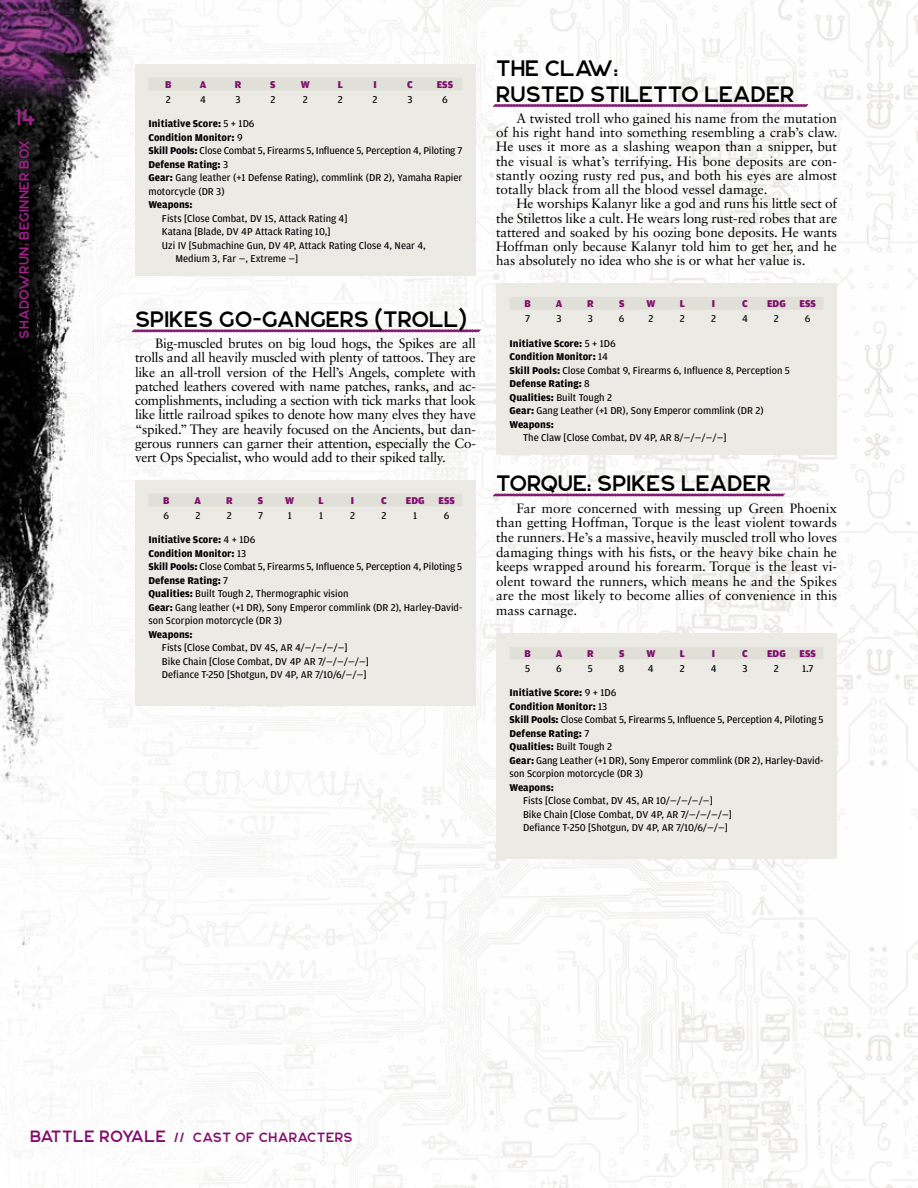
<style>
.page{position:relative;width:918px;height:1188px;background:#fff}
.page>*{position:absolute;margin:0;border:0;box-sizing:border-box;transform-origin:0 0}
.t1{font:22.5px/25.5px "Njord";color:#000}
.t2{font:22.5px "Njord";color:#a12089}
.t3{font:13.5px/14.2px "Sabon LT Std";letter-spacing:-.005em;color:#000;text-align:justify}
.t4{font:13.5px "Njord";letter-spacing:.03em;color:#800d6d}
.t5{font:13.5px "Njord";letter-spacing:.02em;color:#a12089}
.t6{font:10.5px/13.5px "Amplitude";color:#000}
.t7{font:900 10.5px "Amplitude";color:#800d6d}
.t8{font:700 10.5px "Amplitude";color:#000}
.s1{font-weight:700}
.s2{font-size:16.5px}
</style>
<div class="page">
<img style="left:0;top:0;width:899px;height:1161px">
<div style="left:15px;top:136px;width:23px;height:211px;background:#000;opacity:.5"></div>
<h1 class="t2" style="left:15px;top:103px;width:22px">14</h1>
<p class="t5" style="left:16px;top:339px;width:200px;rotate:-90deg">SHADOWRUN: BEGINNER BOX</p>
<p class="t7" style="left:165px;top:79px;width:8px">B</p>
<p class="t7" style="left:200px;top:79px;width:8px">A</p>
<p class="t7" style="left:235px;top:79px;width:8px">R</p>
<p class="t7" style="left:270px;top:79px;width:7px">S</p>
<p class="t7" style="left:301px;top:79px;width:11px">W</p>
<p class="t7" style="left:338px;top:79px;width:7px">L</p>
<p class="t7" style="left:374px;top:79px;width:5px">I</p>
<p class="t7" style="left:407px;top:79px;width:7px">C</p>
<p class="t7" style="left:437px;top:79px;width:18px">ESS</p>
<p class="t6" style="left:166px;top:92px;width:6px">2</p>
<p class="t6" style="left:200px;top:92px;width:7px">4</p>
<p class="t6" style="left:235px;top:92px;width:7px">3</p>
<p class="t6" style="left:270px;top:92px;width:6px">2</p>
<p class="t6" style="left:303px;top:92px;width:6px">2</p>
<p class="t6" style="left:338px;top:92px;width:6px">2</p>
<p class="t6" style="left:373px;top:92px;width:6px">2</p>
<p class="t6" style="left:407px;top:92px;width:7px">3</p>
<p class="t6" style="left:442px;top:92px;width:7px">6</p>
<p class="t6" style="left:148px;top:117px;width:315px"><span class="s1">Initiative Score:</span> 5 + 1D6<br><span class="s1">Condition Monitor:</span> 9<br><span class="s1">Skill Pools:</span> Close Combat 5, Firearms 5, Influence 5, Perception 4, Piloting 7<br><span class="s1">Defense Rating:</span> 3<br><span class="s1">Gear:</span> Gang leather (+1 Defense Rating), commlink (DR 2), Yamaha Rapier motorcycle (DR 3)</p>
<p class="t8" style="left:148px;top:199px;width:46px">Weapons:</p>
<p class="t6" style="left:162px;top:212px;width:187px">Fists [Close Combat, DV 1S, Attack Rating 4]</p>
<p class="t6" style="left:162px;top:225px;width:170px">Katana [Blade, DV 4P Attack Rating 10,]</p>
<p class="t6" style="left:162px;top:239px;width:265px">Uzi IV [Submachine Gun, DV 4P, Attack Rating Close 4, Near 4,</p>
<p class="t6" style="left:175px;top:252px;width:124px">Medium 3, Far —, Extreme —]</p>
<h1 class="t1" style="left:135px;top:306px;width:334px">SPIKES GO-GANGERS (TROLL)</h1>
<p class="t3" style="left:135px;top:336px;width:342px;text-indent:20px">Big-muscled brutes on big loud hogs, the Spikes are all trolls and all heavily muscled with plenty of tattoos. They are like an all-troll version of the Hell’s Angels, complete with patched leathers covered with name patches, ranks, and ac&shy;complishments, including a section with tick marks that look like little railroad spikes to denote how many elves they have “spiked.” They are heavily focused on the Ancients, but dan&shy;gerous runners can garner their attention, especially the Co&shy;vert Ops Specialist, who would add to their spiked tally.</p>
<p class="t7" style="left:163px;top:495px;width:8px">B</p>
<p class="t7" style="left:195px;top:495px;width:8px">A</p>
<p class="t7" style="left:226px;top:495px;width:8px">R</p>
<p class="t7" style="left:258px;top:495px;width:7px">S</p>
<p class="t7" style="left:285px;top:495px;width:11px">W</p>
<p class="t7" style="left:319px;top:495px;width:7px">L</p>
<p class="t7" style="left:351px;top:495px;width:5px">I</p>
<p class="t7" style="left:381px;top:495px;width:7px">C</p>
<p class="t7" style="left:406px;top:495px;width:20px">EDG</p>
<p class="t7" style="left:438px;top:495px;width:18px">ESS</p>
<p class="t6" style="left:164px;top:508px;width:7px">6</p>
<p class="t6" style="left:195px;top:508px;width:6px">2</p>
<p class="t6" style="left:227px;top:508px;width:6px">2</p>
<p class="t6" style="left:258px;top:508px;width:6px">7</p>
<p class="t6" style="left:288px;top:508px;width:6px">1</p>
<p class="t6" style="left:319px;top:508px;width:6px">1</p>
<p class="t6" style="left:350px;top:508px;width:6px">2</p>
<p class="t6" style="left:381px;top:508px;width:6px">2</p>
<p class="t6" style="left:413px;top:508px;width:6px">1</p>
<p class="t6" style="left:444px;top:508px;width:7px">6</p>
<p class="t6" style="left:148px;top:533px;width:315px"><span class="s1">Initiative Score:</span> 4 + 1D6<br><span class="s1">Condition Monitor:</span> 13<br><span class="s1">Skill Pools:</span> Close Combat 5, Firearms 5, Influence 5, Perception 4, Piloting 5<br><span class="s1">Defense Rating:</span> 7<br><span class="s1">Qualities:</span> Built Tough 2, Thermographic vision<br><span class="s1">Gear:</span> Gang leather (+1 DR), Sony Emperor commlink (DR 2), Harley-David&shy;son Scorpion motorcycle (DR 3)</p>
<p class="t8" style="left:148px;top:629px;width:46px">Weapons:</p>
<p class="t6" style="left:162px;top:641px;width:208px">Fists [Close Combat, DV 4S, AR 4/—/—/—/—]<br>Bike Chain [Close Combat, DV 4P AR 7/—/—/—/—]<br>Defiance T-250 [Shotgun, DV 4P, AR 7/10/6/—/—]</p>
<h1 class="t1" style="left:496px;top:55px;width:300px">THE CLAW:<br>RUSTED STILETTO LEADER</h1>
<p class="t3" style="left:496px;top:111px;width:343px;text-indent:20px">A twisted troll who gained his name from the mutation of his right hand into something resembling a crab’s claw.<br>He uses it more as a slashing weapon than a snipper, but the visual is what’s terrifying. His bone deposits are con&shy;stantly oozing rusty red pus, and both his eyes are almost totally black from all the blood vessel damage.</p>
<p class="t3" style="left:496px;top:196px;width:342px;text-indent:20px">He worships Kalanyr like a god and runs his little sect of the Stilettos like a cult. He wears long rust-red robes that are tattered and soaked by his oozing bone deposits. He wants Hoffman only because Kalanyr told him to get her, and he has absolutely no idea who she is or what her value is.</p>
<p class="t7" style="left:524px;top:298px;width:8px">B</p>
<p class="t7" style="left:556px;top:298px;width:8px">A</p>
<p class="t7" style="left:587px;top:298px;width:8px">R</p>
<p class="t7" style="left:619px;top:298px;width:7px">S</p>
<p class="t7" style="left:646px;top:298px;width:11px">W</p>
<p class="t7" style="left:680px;top:298px;width:7px">L</p>
<p class="t7" style="left:712px;top:298px;width:5px">I</p>
<p class="t7" style="left:742px;top:298px;width:7px">C</p>
<p class="t7" style="left:767px;top:298px;width:20px">EDG</p>
<p class="t7" style="left:800px;top:298px;width:18px">ESS</p>
<p class="t6" style="left:525px;top:312px;width:6px">7</p>
<p class="t6" style="left:556px;top:312px;width:7px">3</p>
<p class="t6" style="left:588px;top:312px;width:7px">3</p>
<p class="t6" style="left:619px;top:312px;width:7px">6</p>
<p class="t6" style="left:648px;top:312px;width:6px">2</p>
<p class="t6" style="left:680px;top:312px;width:6px">2</p>
<p class="t6" style="left:711px;top:312px;width:6px">2</p>
<p class="t6" style="left:742px;top:312px;width:7px">4</p>
<p class="t6" style="left:774px;top:312px;width:6px">2</p>
<p class="t6" style="left:805px;top:312px;width:7px">6</p>
<p class="t6" style="left:510px;top:336px;width:282px"><span class="s1">Initiative Score:</span> 5 + 1D6<br><span class="s1">Condition Monitor:</span> 14<br><span class="s1">Skill Pools:</span> Close Combat 9, Firearms 6, Influence 8, Perception 5<br><span class="s1">Defense Rating:</span> 8<br><span class="s1">Qualities:</span> Built Tough 2<br><span class="s1">Gear:</span> Gang Leather (+1 DR), Sony Emperor commlink (DR 2)<br><span class="s1">Weapons:</span></p>
<p class="t6" style="left:523px;top:431px;width:205px">The Claw [Close Combat, DV 4P, AR 8/—/—/—/—]</p>
<h1 class="t1" style="left:496px;top:470px;width:277px">TORQUE: SPIKES LEADER</h1>
<p class="t3" style="left:496px;top:501px;width:342px;text-indent:20px">Far more concerned with messing up Green Phoenix than getting Hoffman, Torque is the least violent towards the runners. He’s a massive, heavily muscled troll who loves damaging things with his fists, or the heavy bike chain he keeps wrapped around his forearm. Torque is the least vi&shy;olent toward the runners, which means he and the Spikes are the most likely to become allies of convenience in this mass carnage.</p>
<p class="t7" style="left:524px;top:648px;width:8px">B</p>
<p class="t7" style="left:556px;top:648px;width:8px">A</p>
<p class="t7" style="left:587px;top:648px;width:8px">R</p>
<p class="t7" style="left:619px;top:648px;width:7px">S</p>
<p class="t7" style="left:646px;top:648px;width:11px">W</p>
<p class="t7" style="left:680px;top:648px;width:7px">L</p>
<p class="t7" style="left:712px;top:648px;width:5px">I</p>
<p class="t7" style="left:742px;top:648px;width:7px">C</p>
<p class="t7" style="left:767px;top:648px;width:20px">EDG</p>
<p class="t7" style="left:800px;top:648px;width:18px">ESS</p>
<p class="t6" style="left:525px;top:661px;width:7px">5</p>
<p class="t6" style="left:556px;top:661px;width:7px">6</p>
<p class="t6" style="left:588px;top:661px;width:7px">5</p>
<p class="t6" style="left:619px;top:661px;width:7px">8</p>
<p class="t6" style="left:648px;top:661px;width:7px">4</p>
<p class="t6" style="left:680px;top:661px;width:6px">2</p>
<p class="t6" style="left:711px;top:661px;width:7px">4</p>
<p class="t6" style="left:742px;top:661px;width:7px">3</p>
<p class="t6" style="left:774px;top:661px;width:6px">2</p>
<p class="t6" style="left:802px;top:661px;width:13px">1.7</p>
<p class="t6" style="left:510px;top:686px;width:315px"><span class="s1">Initiative Score:</span> 9 + 1D6<br><span class="s1">Condition Monitor:</span> 13<br><span class="s1">Skill Pools:</span> Close Combat 5, Firearms 5, Influence 5, Perception 4, Piloting 5<br><span class="s1">Defense Rating:</span> 7<br><span class="s1">Qualities:</span> Built Tough 2<br><span class="s1">Gear:</span> Gang Leather (+1 DR), Sony Emperor commlink (DR 2), Harley-David&shy;son Scorpion motorcycle (DR 3)</p>
<p class="t8" style="left:510px;top:781px;width:46px">Weapons:</p>
<p class="t6" style="left:523px;top:794px;width:210px">Fists [Close Combat, DV 4S, AR 10/—/—/—/—]<br>Bike Chain [Close Combat, DV 4P, AR 7/—/—/—/—]<br>Defiance T-250 [Shotgun, DV 4P, AR 7/10/6/—/—]</p>
<p class="t4" style="left:30px;top:1129px;width:324px"><span class="s2">BATTLE ROYALE</span> // CAST OF CHARACTERS</p>
</div>
